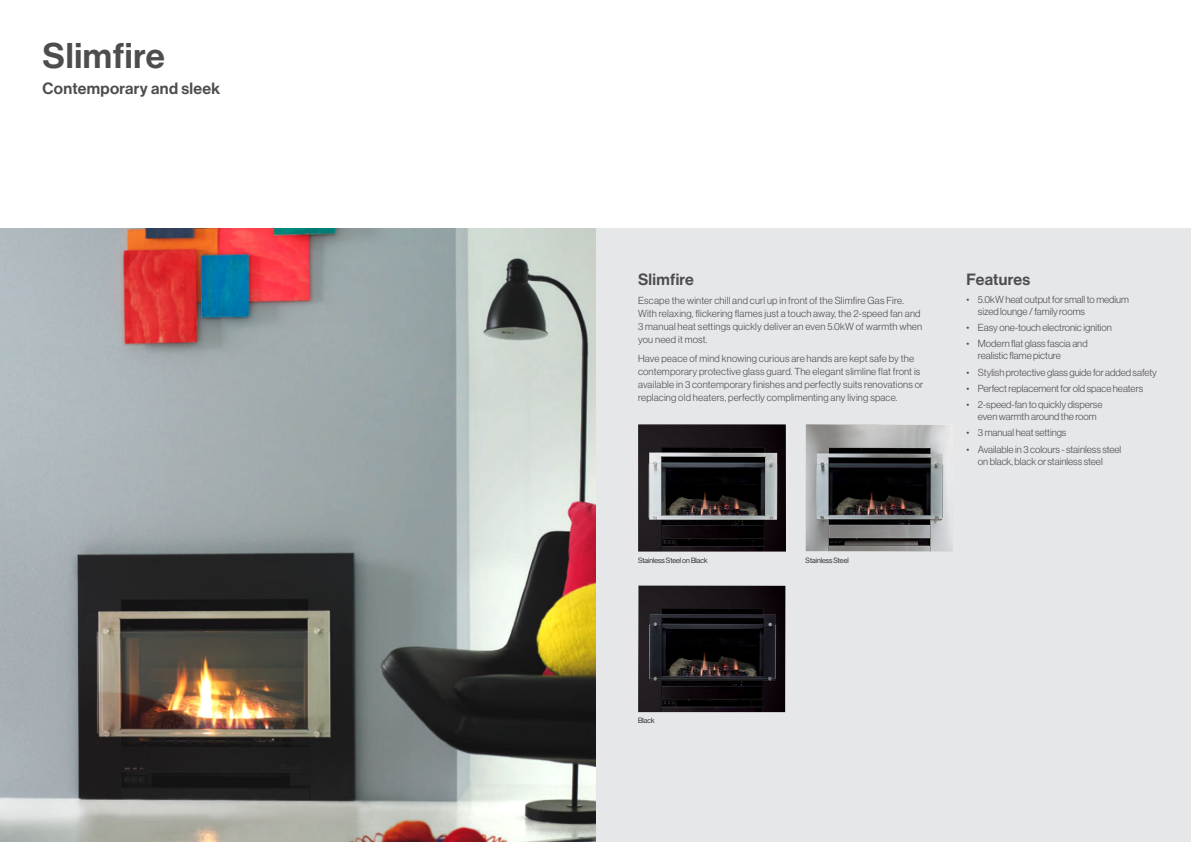
<style>
.page{position:relative;width:1191px;height:842px;background:#fff}
.page>*{position:absolute;margin:0;border:0;box-sizing:border-box;transform-origin:0 0}
.t1{font:500 35px "Haas Grot Disp 65";letter-spacing:.02em;color:#4d4d4f}
.t2{font:500 16px "Haas Grot Disp 65";letter-spacing:.02em;color:#4d4d4f}
.t3{font:300 10px/13px "Haas Grot Disp 45";letter-spacing:.005em;color:#4d4d4f}
.t4{font:300 7.4px "Haas Grot Disp 45";color:#000}
</style>
<div class="page">
<div style="left:0;top:229px;width:1191px;height:613px;background:#e6e7e8"></div>
<img style="left:0;top:229px;width:595px;height:613px">
<img style="left:638px;top:585px;width:147px;height:127px">
<img style="left:805px;top:424px;width:148px;height:128px">
<img style="left:638px;top:424px;width:148px;height:128px">
<h1 class="t1" style="left:43px;top:36px;width:124px">Slimfire</h1>
<h2 class="t2" style="left:43px;top:79px;width:179px">Contemporary and sleek</h2>
<h2 class="t2" style="left:638px;top:270px;width:57px">Slimfire</h2>
<p class="t3" style="left:638px;top:294px;width:286px">Escape the winter chill and curl up in front of the Slimfire Gas Fire.<br>With relaxing, flickering flames just a touch away, the 2-speed fan and 3 manual heat settings quickly deliver an even 5.0kW of warmth when you need it most.</p>
<p class="t3" style="left:638px;top:352px;width:287px">Have peace of mind knowing curious are hands are kept safe by the contemporary protective glass guard. The elegant slimline flat front is available in 3 contemporary finishes and perfectly suits renovations or replacing old heaters, perfectly complimenting any living space.</p>
<p class="t4" style="left:638px;top:556px;width:71px">Stainless Steel on Black</p>
<p class="t4" style="left:805px;top:556px;width:45px">Stainless Steel</p>
<h2 class="t2" style="left:966px;top:270px;width:65px">Features</h2>
<p class="t3" style="left:978px;top:293px;width:153px;line-height:12px;text-indent:-11px">• 5.0kW heat output for small to medium sized lounge / family rooms</p>
<p class="t3" style="left:966px;top:321px;width:147px">• Easy one-touch electronic ignition</p>
<p class="t3" style="left:978px;top:338px;width:111px;line-height:12px;text-indent:-11px">• Modern flat glass fascia and realistic flame picture</p>
<p class="t3" style="left:966px;top:366px;width:192px">• Stylish protective glass guide for added safety</p>
<p class="t3" style="left:966px;top:382px;width:178px">• Perfect replacement for old space heaters</p>
<p class="t3" style="left:966px;top:399px;width:137px;line-height:12px;text-align:center">• 2-speed-fan to quickly disperse even warmth around the room</p>
<p class="t3" style="left:966px;top:426px;width:101px">• 3 manual heat settings</p>
<p class="t3" style="left:978px;top:443px;width:145px;line-height:12px;text-indent:-11px">• Available in 3 colours - stainless steel on black, black or stainless steel</p>
<p class="t4" style="left:638px;top:716px;width:18px">Black</p>
</div>
